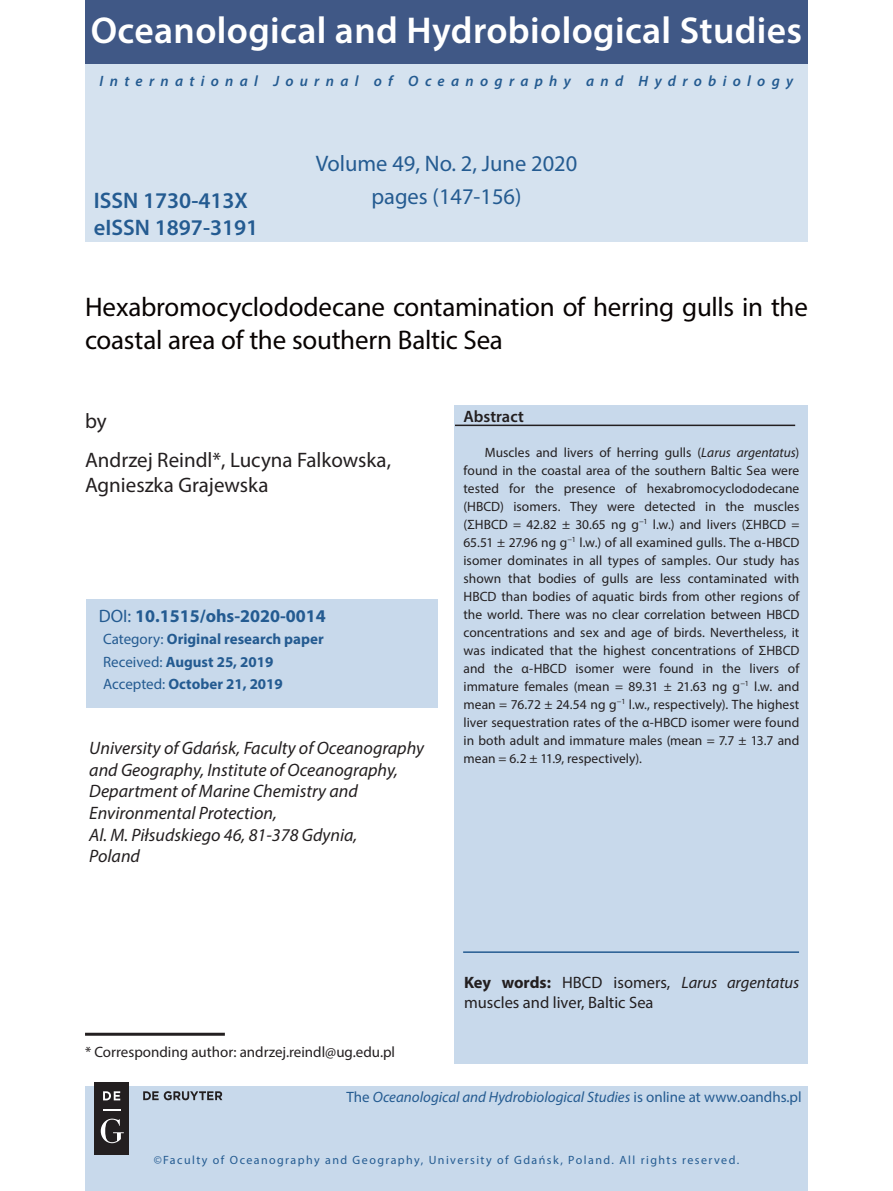
<style>
.page{position:relative;width:893px;height:1191px;background:#fff}
.page>*{position:absolute;margin:0;border:0;box-sizing:border-box;transform-origin:0 0}
.t1{font:600 37.5px "Myriad Pro";letter-spacing:.01em;color:#fff}
.t2{font:27px/32.4px "Myriad Pro";letter-spacing:-.01em;color:#080302}
.t3{font:22.5px "Myriad Pro";color:#245b91}
.t4{font:600 22.5px/27px "Myriad Pro";color:#245b91}
.t5{font:21px/25.2px "Myriad Pro";color:#231f20}
.t6{font:italic 18px/21.6px "Myriad Pro";color:#231f20}
.t7{font:700 18px "Myriad Pro";color:#245b91}
.t8{font:16.5px/19.8px "Myriad Pro";color:#231f20}
.t9{font:600 16.5px "Myriad Pro";color:#231f20}
.t10{font:700 15px/22.5px "Myriad Pro";color:#245b91}
.t11{font:italic 15px "Myriad Pro";color:#245b91}
.t12{font:italic 600 15px "Myriad Pro";letter-spacing:.42em;color:#245b91}
.t13{font:15px "Myriad Pro";color:#231f20}
.t14{font:13.5px/18px "Myriad Pro";color:#231f20;text-align:justify}
.t15{font:12px "Myriad Pro";letter-spacing:.12em;color:#245b91}
.s1{font-weight:400}
.s2{font-style:italic}
.s3{font-weight:700}
.s4{font-style:normal}
</style>
<div class="page">
<div style="left:85px;top:0;width:723px;height:242px;background:#d5e2ef"></div>
<div style="left:85px;top:1086px;width:723px;height:105px;background:#c8d9eb"></div>
<hr style="left:85px;top:1032px;width:140px;height:3px;background:#231f20">
<div style="left:86px;top:599px;width:351px;height:108px;background:#c8d9eb"></div>
<div style="left:455px;top:405px;width:353px;height:658px;background:#c8d9eb"></div>
<div style="left:94px;top:1082px;width:35px;height:73px;background:#231f20"></div>
<svg style="left:103px;top:1109px;width:17px;height:1px"></svg>
<svg style="left:103px;top:1091px;width:17px;height:9px"></svg>
<svg style="left:101px;top:1118px;width:23px;height:25px"></svg>
<svg style="left:143px;top:1091px;width:79px;height:9px"></svg>
<hr style="left:463px;top:951px;width:336px;height:2px;background:#245b91">
<hr style="left:455px;top:424px;width:340px;height:2px;background:#231f20">
<div style="left:85px;top:0;width:723px;height:64px;background:#405886"></div>
<h1 class="t1" style="left:91px;top:7px;width:713px">Oceanological and Hydrobiological Studies</h1>
<p class="t12" style="left:100px;top:71px;width:695px">International Journal of Oceanography and Hydrobiology</p>
<h3 class="t4" style="left:94px;top:186px;width:166px">ISSN 1730-413X eISSN 1897-3191</h3>
<h3 class="t3" style="left:316px;top:150px;width:263px">Volume 49, No. 2, June 2020</h3>
<h3 class="t3" style="left:371px;top:182px;width:152px">pages (147-156)</h3>
<h2 class="t2" style="left:85px;top:290px;width:724px">Hexabromocyclododecane contamination of herring gulls in the coastal area of the southern Baltic Sea</h2>
<h3 class="t5" style="left:85px;top:408px;width:23px">by</h3>
<h3 class="t5" style="left:85px;top:446px;width:308px">Andrzej Reindl*, Lucyna Falkowska,<br>Agnieszka Grajewska</h3>
<h3 class="t7" style="left:99px;top:604px;width:229px"><span class="s1">DOI:</span> 10.1515/ohs-2020-0014</h3>
<p class="t10" style="left:103px;top:627px;width:222px"><span class="s1">Category:</span> Original research paper<br><span class="s1">Received:</span> August 25, 2019<br><span class="s1">Accepted:</span> October 21, 2019</p>
<h3 class="t6" style="left:89px;top:737px;width:336px">University of Gdańsk, Faculty of Oceanography and Geography, Institute of Oceanography, Department of Marine Chemistry and Environmental Protection,<br>Al. M. Piłsudskiego 46, 81-378 Gdynia,<br>Poland</h3>
<p class="t9" style="left:463px;top:406px;width:62px">Abstract</p>
<p class="t14" style="left:463px;top:443px;width:337px;text-indent:21px">Muscles and livers of herring gulls (<span class="s2">Larus argentatus</span>) found in the coastal area of the southern Baltic Sea were tested for the presence of hexabromocyclododecane (HBCD) isomers. They were detected in the muscles (ΣHBCD = 42.82 ± 30.65 ng g<sup>−1</sup> l.w.) and livers (ΣHBCD = 65.51 ± 27.96 ng g<sup>−1</sup> l.w.) of all examined gulls. The α-HBCD isomer dominates in all types of samples. Our study has shown that bodies of gulls are less contaminated with HBCD than bodies of aquatic birds from other regions of the world. There was no clear correlation between HBCD concentrations and sex and age of birds. Nevertheless, it was indicated that the highest concentrations of ΣHBCD and the α-HBCD isomer were found in the livers of immature females (mean = 89.31 ± 21.63 ng g<sup>−1</sup> l.w. and mean = 76.72 ± 24.54 ng g<sup>−1</sup> l.w., respectively). The highest liver sequestration rates of the α-HBCD isomer were found in both adult and immature males (mean = 7.7 ± 13.7 and mean = 6.2 ± 11.9, respectively).</p>
<p class="t13" style="left:85px;top:1042px;width:312px">* Corresponding author: andrzej.reindl@ug.edu.pl</p>
<p class="t8" style="left:464px;top:972px;width:337px"><span class="s3">Key words:</span> HBCD isomers, <span class="s2">Larus argentatus </span>muscles and liver, Baltic Sea</p>
<p class="t11" style="left:346px;top:1088px;width:457px"><span class="s4">The</span> Oceanological and Hydrobiological Studies <span class="s4">is online at www.oandhs.pl</span></p>
<p class="t15" style="left:154px;top:1152px;width:587px">©Faculty of Oceanography and Geography, University of Gdańsk, Poland. All rights reserved.</p>
</div>
